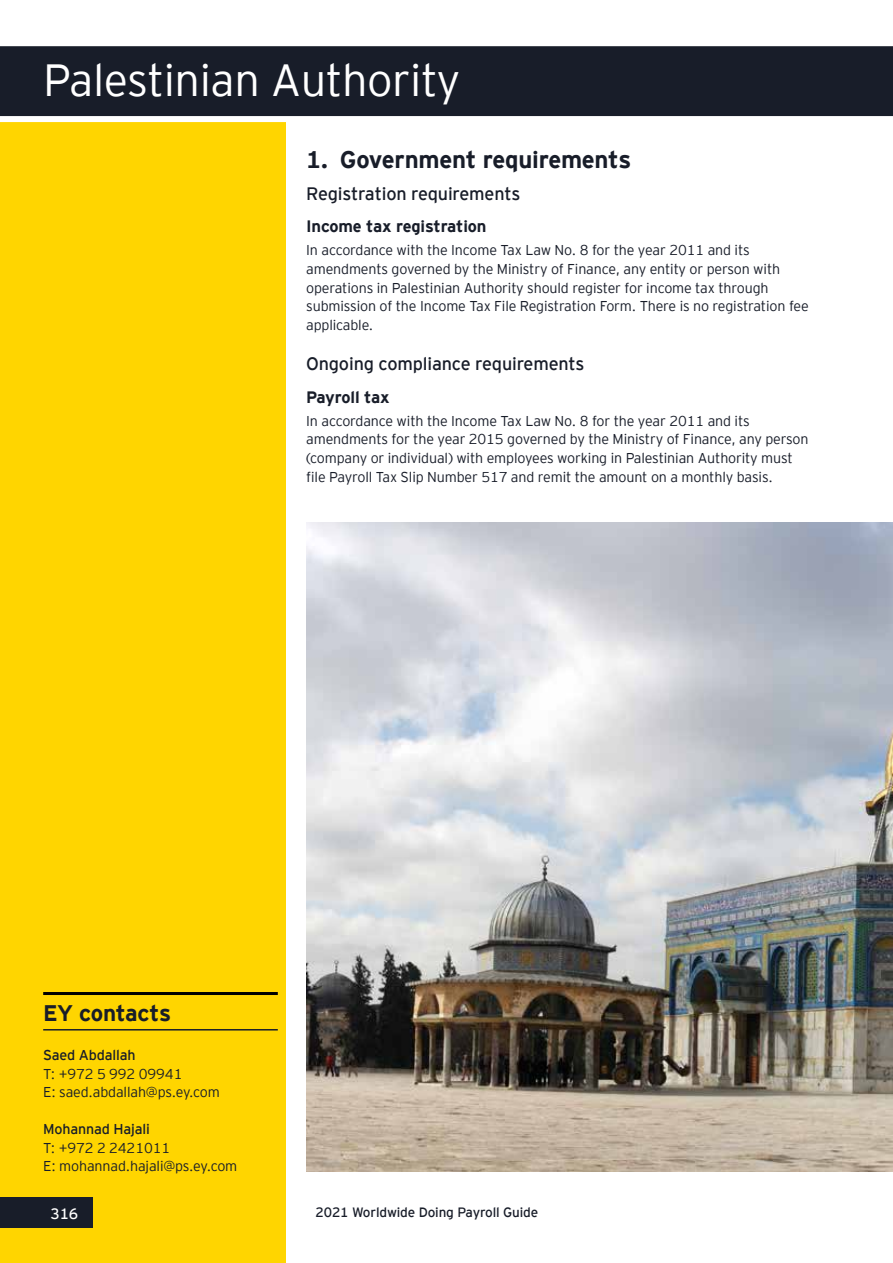
<style>
.page{position:relative;width:893px;height:1263px;background:#fff}
.page>*{position:absolute;margin:0;border:0;box-sizing:border-box;transform-origin:0 0}
.t1{font:300 45px "EY Interstate";letter-spacing:-.01em;color:#fff}
.t2{font:700 24px "EY Interstate";letter-spacing:-.01em;color:#181d29}
.t3{font:700 22.5px "EY Interstate";letter-spacing:-.015em;color:#181d29}
.t4{font:18px "EY Interstate";letter-spacing:-.01em;color:#181d29}
.t5{font:700 16.5px "EY Interstate";letter-spacing:-.01em;color:#181d29}
.t6{font:15px "EY Interstate";color:#fff}
.t7{font:300 14.25px/18.8px "EY Interstate";letter-spacing:-.01em;color:#181d29}
.t8{font:14.25px "EY Interstate";letter-spacing:-.01em;color:#181d29}
.t9{font:13.5px "EY Interstate";letter-spacing:-.01em;color:#181d29}
</style>
<div class="page">
<div style="left:0;top:119px;width:286px;height:1144px;background:#ffd500"></div>
<div style="left:0;top:1197px;width:93px;height:31px;background:#181d29"></div>
<img style="left:306px;top:522px;width:587px;height:649px">
<svg style="left:0;top:46px;width:893px;height:76px;background:#2a2f3a"></svg>
<hr style="left:43px;top:992px;width:235px;height:3px;background:#000">
<hr style="left:43px;top:1029px;width:235px;height:1px;background:#181d29">
<h1 class="t1" style="left:43px;top:48px;width:419px">Palestinian Authority</h1>
<h2 class="t2" style="left:306px;top:142px;width:327px">1. Government requirements</h2>
<p class="t4" style="left:306px;top:181px;width:216px">Registration requirements</p>
<p class="t5" style="left:306px;top:214px;width:182px">Income tax registration</p>
<p class="t7" style="left:306px;top:240px;width:504px">In accordance with the Income Tax Law No. 8 for the year 2011 and its amendments governed by the Ministry of Finance, any entity or person with operations in Palestinian Authority should register for income tax through submission of the Income Tax File Registration Form. There is no registration fee applicable.</p>
<p class="t4" style="left:306px;top:351px;width:280px">Ongoing compliance requirements</p>
<p class="t5" style="left:306px;top:385px;width:85px">Payroll tax</p>
<p class="t7" style="left:306px;top:410px;width:504px">In accordance with the Income Tax Law No. 8 for the year 2011 and its amendments for the year 2015 governed by the Ministry of Finance, any person (company or individual) with employees working in Palestinian Authority must file Payroll Tax Slip Number 517 and remit the amount on a monthly basis.</p>
<h3 class="t3" style="left:43px;top:996px;width:129px">EY contacts</h3>
<p class="t8" style="left:43px;top:1045px;width:94px">Saed Abdallah</p>
<p class="t7" style="left:43px;top:1064px;width:178px">T: +972 5 992 09941<br>E: saed.abdallah@ps.ey.com</p>
<p class="t8" style="left:43px;top:1119px;width:108px">Mohannad Hajali</p>
<p class="t7" style="left:43px;top:1138px;width:196px">T: +972 2 2421011<br>E: mohannad.hajali@ps.ey.com</p>
<p class="t6" style="left:51px;top:1202px;width:29px">316</p>
<p class="t9" style="left:316px;top:1202px;width:224px">2021 Worldwide Doing Payroll Guide</p>
</div>
